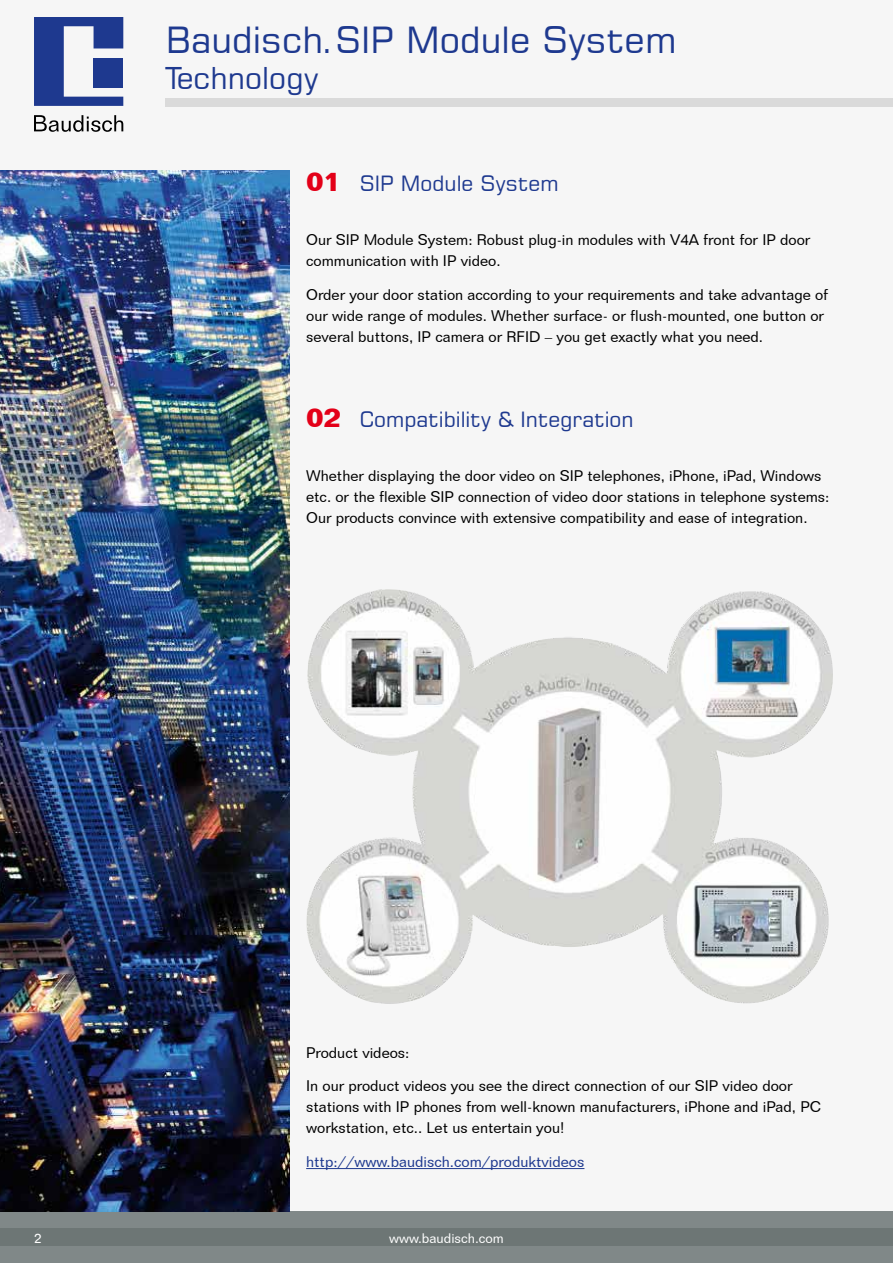
<style>
.page{position:relative;width:893px;height:1263px;background:#f6f6f6}
.page>*{position:absolute;margin:0;border:0;box-sizing:border-box;transform-origin:0 0}
.t1{font:36px "Square 721 BT";color:#1e398f}
.t2{font:30px "Square 721 BT";color:#1e398f}
.t3{font:21px "Square 721 BT";color:#1e398f}
.t4{font:15px/21px "Folio BT";color:#000}
.t5{font:15px "Folio BT";color:#1e398f}
.t6{font:13.5px "Folio BT";color:#fff}
.s1{font-family:"Folio BT";font-weight:700;font-size:27px;color:#e30018}
</style>
<div class="page">
<div style="left:0;top:1212px;width:893px;height:51px;background:#808888"></div>
<div style="left:0;top:1229px;width:893px;height:17px;background:#6d7675"></div>
<div style="left:166px;top:98px;width:727px;height:8px;background:#dadada"></div>
<img style="left:0;top:170px;width:289px;height:1042px">
<svg style="left:34px;top:17px;width:89px;height:89px"></svg>
<div style="left:94px;top:58px;width:29px;height:29px;background:#1e398f"></div>
<svg style="left:34px;top:115px;width:89px;height:17px"></svg>
<img style="left:306px;top:589px;width:527px;height:415px">
<hr style="left:306px;top:1168px;width:278px;height:1px;background:#1e398f">
<h1 class="t1" style="left:166px;top:18px;width:512px">Baudisch.SIP Module System</h1>
<h2 class="t2" style="left:166px;top:60px;width:154px">Technology</h2>
<h3 class="t3" style="left:306px;top:170px;width:254px"><span class="s1">01</span> SIP Module System</h3>
<p class="t4" style="left:306px;top:229px;width:506px">Our SIP Module System: Robust plug-in modules with V4A front for IP door communication with IP video.</p>
<p class="t4" style="left:306px;top:284px;width:524px">Order your door station according to your requirements and take advantage of our wide range of modules. Whether surface- or flush-mounted, one button or several buttons, IP camera or RFID – you get exactly what you need.</p>
<h3 class="t3" style="left:306px;top:406px;width:329px"><span class="s1">02</span> Compatibility &amp; Integration</h3>
<p class="t4" style="left:306px;top:465px;width:525px">Whether displaying the door video on SIP telephones, iPhone, iPad, Windows etc. or the flexible SIP connection of video door stations in telephone systems:<br>Our products convince with extensive compatibility and ease of integration.</p>
<p class="t4" style="left:306px;top:1041px;width:105px">Product videos:</p>
<p class="t4" style="left:306px;top:1075px;width:517px">In our product videos you see the direct connection of our SIP video door stations with IP phones from well-known manufacturers, iPhone and iPad, PC workstation, etc.. Let us entertain you!</p>
<p class="t5" style="left:306px;top:1152px;width:280px">http://www.baudisch.com/produktvideos</p>
<p class="t6" style="left:34px;top:1229px;width:9px">2</p>
<p class="t6" style="left:389px;top:1229px;width:116px">www.baudisch.com</p>
</div>
